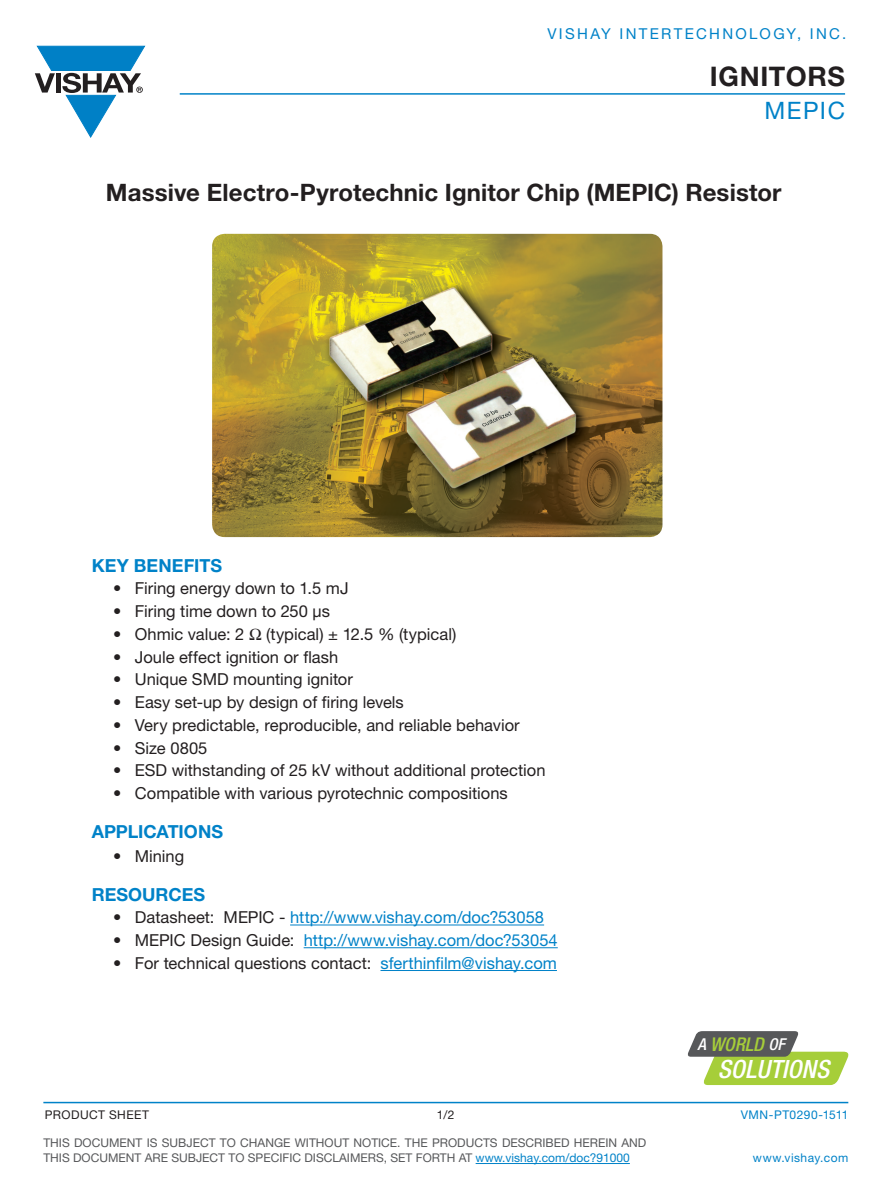
<style>
.page{position:relative;width:891px;height:1189px;background:#fff}
.page>*{position:absolute;margin:0;border:0;box-sizing:border-box;transform-origin:0 0}
.t1{font:700 27px "Helvetica Neue LT Std";letter-spacing:.025em;color:#231f20}
.t2{font:italic 500 condensed 25.2px "Helvetica Neue LT Std";letter-spacing:.005em;color:#fff}
.t3{font:700 24px "Helvetica Neue LT Std";letter-spacing:.005em;color:#231f20}
.t4{font:24px "Helvetica Neue LT Std";letter-spacing:.065em;color:#0082c8}
.t5{font:italic 500 condensed 18.9px "Helvetica Neue LT Std";color:#a6ce39}
.t6{font:700 18px "Helvetica Neue LT Std";color:#0082c8}
.t7{font:16.5px "Helvetica Neue LT Std";color:#231f20}
.t8{font:16.5px "Helvetica Neue LT Std";color:#0082c8}
.t9{font:15px "Helvetica Neue LT Std";letter-spacing:.155em;color:#0082c8}
.t10{font:12px/15px "Helvetica Neue LT Std";color:#57585a}
.t11{font:12px "Helvetica Neue LT Std";color:#0082c8}
.t12{font:12px "Helvetica Neue LT Std";letter-spacing:.035em;color:#231f20}
.t13{font:12px "Helvetica Neue LT Std";letter-spacing:.035em;color:#0082c8}
.t14{font:12px "Helvetica Neue LT Std";letter-spacing:.04em;color:#0082c8}
.s1{color:#231f20}
.s2{color:#0082c8}
.s3{font-size:16.35px;color:#fff}
.s4{color:#57585a}
</style>
<div class="page">
<hr style="left:290px;top:924px;width:254px;height:1px;background:#0082c8">
<hr style="left:304px;top:947px;width:254px;height:1px;background:#0082c8">
<hr style="left:381px;top:969px;width:176px;height:1px;background:#0082c8">
<hr style="left:180px;top:93px;width:665px;height:2px;background:#0082c8">
<svg style="left:35px;top:46px;width:110px;height:91px"></svg>
<hr style="left:43px;top:1101px;width:805px;height:1px;background:#0082c8">
<svg style="left:688px;top:1031px;width:160px;height:53px"></svg>
<hr style="left:476px;top:1162px;width:154px;height:1px;background:#0082c8">
<img style="left:212px;top:234px;width:450px;height:303px">
<p class="t9" style="left:547px;top:25px;width:300px">VISHAY INTERTECHNOLOGY, INC.</p>
<h1 class="t1" style="left:710px;top:60px;width:137px">IGNITORS</h1>
<h3 class="t4" style="left:764px;top:96px;width:82px">MEPIC</h3>
<h3 class="t3" style="left:106px;top:178px;width:677px">Massive Electro-Pyrotechnic Ignitor Chip (MEPIC) Resistor</h3>
<p class="t6" style="left:92px;top:554px;width:132px">KEY BENEFITS</p>
<p class="t7" style="left:113px;top:578px;width:237px">• Firing energy down to 1.5 mJ</p>
<p class="t7" style="left:113px;top:601px;width:218px">• Firing time down to 250 µs</p>
<p class="t7" style="left:113px;top:624px;width:133px">• Ohmic value: 2</p>
<p class="t7" style="left:266px;top:624px;width:192px">(typical) ± 12.5 % (typical)</p>
<p class="t7" style="left:113px;top:646px;width:227px">• Joule effect ignition or flash</p>
<p class="t7" style="left:113px;top:669px;width:241px">• Unique SMD mounting ignitor</p>
<p class="t7" style="left:113px;top:692px;width:292px">• Easy set-up by design of firing levels</p>
<p class="t7" style="left:113px;top:715px;width:408px">• Very predictable, reproducible, and reliable behavior</p>
<p class="t7" style="left:113px;top:737px;width:96px">• Size 0805</p>
<p class="t7" style="left:113px;top:760px;width:434px">• ESD withstanding of 25 kV without additional protection</p>
<p class="t7" style="left:113px;top:783px;width:396px">• Compatible with various pyrotechnic compositions</p>
<p class="t6" style="left:92px;top:820px;width:133px">APPLICATIONS</p>
<p class="t7" style="left:113px;top:846px;width:72px">• Mining</p>
<p class="t6" style="left:92px;top:882px;width:115px">RESOURCES</p>
<p class="t8" style="left:113px;top:907px;width:432px"><span class="s1">• Datasheet: MEPIC -</span> http://www.vishay.com/doc?53058</p>
<p class="t8" style="left:113px;top:930px;width:446px"><span class="s1">• MEPIC Design Guide:</span> http://www.vishay.com/doc?53054</p>
<p class="t7" style="left:113px;top:952px;width:445px">• For technical questions contact: <span class="s2">sferthinfilm@vishay.com</span></p>
<p class="t5" style="left:697px;top:1032px;width:89px"><span class="s3">A</span> WORLD <span class="s3">OF</span></p>
<h2 class="t2" style="left:718px;top:1053px;width:113px">SOLUTIONS</h2>
<p class="t12" style="left:45px;top:1107px;width:27px">Produc</p>
<p class="t12" style="left:98px;top:1107px;width:52px">t Sheet</p>
<p class="t12" style="left:437px;top:1107px;width:19px">1/2</p>
<p class="t13" style="left:741px;top:1107px;width:109px">VMN-PT0290-1511</p>
<p class="t10" style="left:43px;top:1134px;width:604px">TH IS DOCUMENT IS SUBJECT TO CHANGE WITHOUT NOTICE. TH E PRODUCTS DESCRIBED H EREIN AND<br>TH IS DOCUMENT ARE SUBJECT TO SPECIFIC DISCLAIMERS, SET FORTH</p>
<p class="t11" style="left:459px;top:1150px;width:173px"><span class="s4">AT</span> www.vishay.com/doc?91000</p>
<p class="t14" style="left:753px;top:1150px;width:97px">www.vishay.com</p>
</div>
